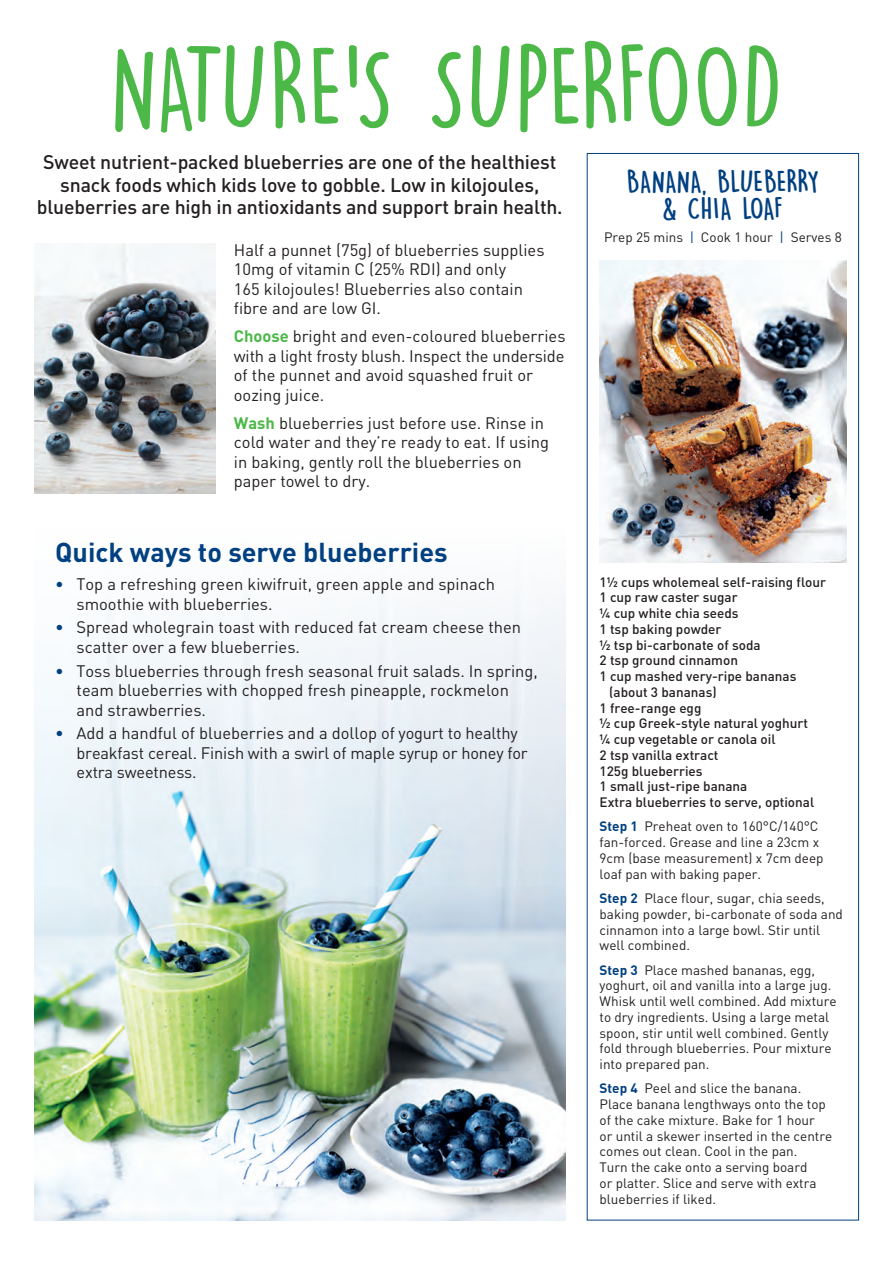
<style>
.page{position:relative;width:893px;height:1263px;background:#fff}
.page>*{position:absolute;margin:0;border:0;box-sizing:border-box;transform-origin:0 0}
.t1{font:700 108px "Lemon Yellow Sun";letter-spacing:-.03em;color:#4cb848}
.t2{font:800 28.5px/27px "Lemon Yellow Sun";letter-spacing:-.03em;color:#014081;text-align:center;scale:1.08 1}
.t3{font:700 27px "DIN";color:#014081}
.t4{font:500 19.5px/22.5px "DIN";letter-spacing:-.01em;color:#231f20;text-align:center}
.t5{font:16.5px/19.5px "DIN";color:#231f20}
.t6{font:13.5px/15.8px "DIN";color:#231f20}
.t7{font:500 13.5px "DIN";color:#231f20}
.s1{font-weight:700;color:#4cb848}
.s2{color:#014081}
.s3{font-weight:700;color:#014081}
</style>
<div class="page">
<img style="left:600px;top:261px;width:246px;height:302px">
<img style="left:34px;top:244px;width:181px;height:249px">
<img style="left:34px;top:594px;width:532px;height:626px">
<h1 class="t1" style="left:110px;top:16px;width:675px">NATURE’S SUPERFOOD</h1>
<p class="t4" style="left:37px;top:150px;width:527px">Sweet nutrient-packed blueberries are one of the healthiest snack foods which kids love to gobble. Low in kilojoules, blueberries are high in antioxidants and support brain health.</p>
<p class="t5" style="left:234px;top:240px;width:312px">Half a punnet (75g) of blueberries supplies 10mg of vitamin C (25% RDI) and only<br>165 kilojoules! Blueberries also contain fibre and are low GI.</p>
<p class="t5" style="left:234px;top:326px;width:333px"><span class="s1">Choose</span> bright and even-coloured blueberries with a light frosty blush. Inspect the underside of the punnet and avoid squashed fruit or oozing juice.</p>
<p class="t5" style="left:234px;top:413px;width:317px"><span class="s1">Wash</span> blueberries just before use. Rinse in cold water and they’re ready to eat. If using in baking, gently roll the blueberries on paper towel to dry.</p>
<h3 class="t3" style="left:55px;top:535px;width:394px">Quick ways to serve blueberries</h3>
<p class="t5" style="left:77px;top:574px;width:420px;text-indent:-21px"><span class="s2">•</span> Top a refreshing green kiwifruit, green apple and spinach smoothie with blueberries.</p>
<p class="t5" style="left:77px;top:617px;width:446px;text-indent:-21px"><span class="s2">•</span> Spread wholegrain toast with reduced fat cream cheese then scatter over a few blueberries.</p>
<p class="t5" style="left:77px;top:661px;width:463px;text-indent:-21px"><span class="s2">•</span> Toss blueberries through fresh seasonal fruit salads. In spring, team blueberries with chopped fresh pineapple, rockmelon and strawberries.</p>
<p class="t5" style="left:77px;top:723px;width:453px;text-indent:-21px"><span class="s2">•</span> Add a handful of blueberries and a dollop of yogurt to healthy breakfast cereal. Finish with a swirl of maple syrup or honey for extra sweetness.</p>
<h2 class="t2" style="left:626px;top:167px;width:180px">BANANA, BLUEBERRY &amp; CHIA LOAF</h2>
<p class="t6" style="left:604px;top:229px;width:239px">Prep 25 mins <span class="s2">|</span> Cook 1 hour <span class="s2">|</span> Serves 8</p>
<p class="t7" style="left:600px;top:573px;width:228px">1½ cups wholemeal self-raising flour</p>
<p class="t7" style="left:600px;top:589px;width:140px">1 cup raw caster sugar</p>
<p class="t7" style="left:600px;top:605px;width:141px">¼ cup white chia seeds</p>
<p class="t7" style="left:600px;top:620px;width:123px">1 tsp baking powder</p>
<p class="t7" style="left:600px;top:636px;width:163px">½ tsp bi-carbonate of soda</p>
<p class="t7" style="left:600px;top:652px;width:140px">2 tsp ground cinnamon</p>
<p class="t7" style="left:600px;top:668px;width:198px">1 cup mashed very-ripe bananas</p>
<p class="t7" style="left:609px;top:683px;width:109px">(about 3 bananas)</p>
<p class="t7" style="left:600px;top:699px;width:103px">1 free-range egg</p>
<p class="t7" style="left:600px;top:715px;width:210px">½ cup Greek-style natural yoghurt</p>
<p class="t7" style="left:600px;top:731px;width:177px">¼ cup vegetable or canola oil</p>
<p class="t7" style="left:600px;top:746px;width:120px">2 tsp vanilla extract</p>
<p class="t7" style="left:600px;top:762px;width:105px">125g blueberries</p>
<p class="t7" style="left:600px;top:778px;width:149px">1 small just-ripe banana</p>
<p class="t7" style="left:600px;top:794px;width:216px">Extra blueberries to serve, optional</p>
<p class="t6" style="left:600px;top:818px;width:226px"><span class="s3">Step 1</span> Preheat oven to 160°C/140°C fan-forced. Grease and line a 23cm x<br>9cm (base measurement) x 7cm deep loaf pan with baking paper.</p>
<p class="t6" style="left:600px;top:890px;width:245px"><span class="s3">Step 2</span> Place flour, sugar, chia seeds, baking powder, bi-carbonate of soda and cinnamon into a large bowl. Stir until well combined.</p>
<p class="t6" style="left:600px;top:961px;width:239px"><span class="s3">Step 3</span> Place mashed bananas, egg, yoghurt, oil and vanilla into a large jug.<br>Whisk until well combined. Add mixture to dry ingredients. Using a large metal spoon, stir until well combined. Gently fold through blueberries. Pour mixture into prepared pan.</p>
<p class="t6" style="left:600px;top:1080px;width:234px"><span class="s3">Step 4</span> Peel and slice the banana.<br>Place banana lengthways onto the top of the cake mixture. Bake for 1 hour<br>or until a skewer inserted in the centre comes out clean. Cool in the pan.<br>Turn the cake onto a serving board<br>or platter. Slice and serve with extra blueberries if liked.</p>
</div>
